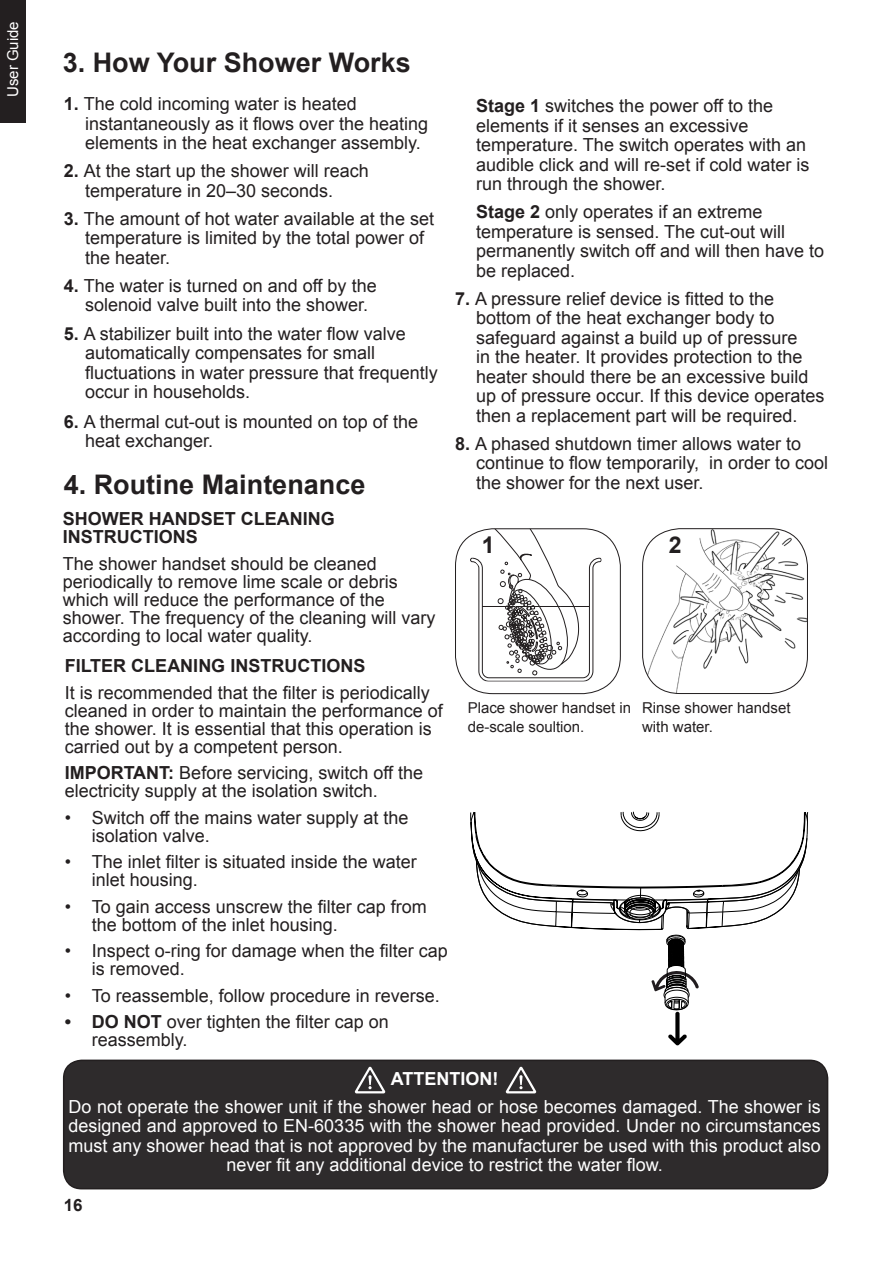
<style>
.page{position:relative;width:893px;height:1263px;background:#fff}
.page>*{position:absolute;margin:0;border:0;box-sizing:border-box;transform-origin:0 0}
.Bold_Body_Copy_inden{font:700 27px "Arial";color:#231f20}
.Bold_Body_Copy_inden-2{font:700 23.1px "Arial";color:#231f20}
.Bold_Body_Copy_inden-3{font:18px/19.5px "Arial";color:#231f20}
.Bold_Body_Copy_inden-4{font:18px/19.5px "Arial";color:#fff;text-align:center}
.Bold_Body_Copy_inden-5{font:700 18px/18px "Arial";color:#231f20}
.Bold_Body_Copy_inden-6{font:700 18px "Arial";color:#fff}
.t1{font:700 16.95px "Arial";color:#231f20}
.Bold_Body_Copy_inden-7{font:15px/19.5px "Arial";color:#231f20}
.t2{font:15px "Arial";color:#fff}
.s1{font-weight:700}
</style>
<div class="page">
<img style="left:643px;top:529px;width:164px;height:164px">
<div style="left:642px;top:528px;width:166px;height:166px;border:1px solid #231f20;border-radius:37px"></div>
<svg style="left:455px;top:529px;width:147px;height:152px"></svg>
<div style="left:455px;top:528px;width:166px;height:166px;border:1px solid #231f20;border-radius:37px"></div>
<div style="left:0;top:0;width:25px;height:122px;background:#231f20"></div>
<svg style="left:651px;top:944px;width:48px;height:101px"></svg>
<svg style="left:471px;top:811px;width:337px;height:133px"></svg>
<div style="left:64px;top:1060px;width:764px;height:129px;background:#2e2b2c;border-radius:18px"></div>
<div style="left:63px;top:1059px;width:765px;height:130px;border:2px solid #231f20;border-radius:18px"></div>
<svg style="left:355px;top:1067px;width:30px;height:26px"></svg>
<svg style="left:506px;top:1067px;width:30px;height:26px"></svg>
<p class="t2" style="left:3px;top:97px;width:77px;rotate:-90deg">User Guide</p>
<p class="Bold_Body_Copy_inden" style="left:63px;top:45px;width:350px">3. How Your Shower Works</p>
<p class="Bold_Body_Copy_inden-3" style="left:85px;top:95px;width:345px;text-indent:-21px"><span class="s1">1.</span> The cold incoming water is heated instantaneously as it flows over the heating elements in the heat exchanger assembly.</p>
<p class="Bold_Body_Copy_inden-3" style="left:85px;top:162px;width:285px;text-indent:-21px"><span class="s1">2.</span> At the start up the shower will reach temperature in 20–30 seconds.</p>
<p class="Bold_Body_Copy_inden-3" style="left:85px;top:209px;width:350px;text-indent:-21px"><span class="s1">3.</span> The amount of hot water available at the set temperature is limited by the total power of the heater.</p>
<p class="Bold_Body_Copy_inden-3" style="left:85px;top:276px;width:293px;text-indent:-21px"><span class="s1">4.</span> The water is turned on and off by the solenoid valve built into the shower.</p>
<p class="Bold_Body_Copy_inden-3" style="left:85px;top:324px;width:354px;text-indent:-21px"><span class="s1">5.</span> A stabilizer built into the water flow valve automatically compensates for small fluctuations in water pressure that frequently occur in households.</p>
<p class="Bold_Body_Copy_inden-3" style="left:85px;top:412px;width:334px;text-indent:-21px"><span class="s1">6.</span> A thermal cut-out is mounted on top of the heat exchanger.</p>
<p class="Bold_Body_Copy_inden" style="left:64px;top:467px;width:303px">4. Routine Maintenance</p>
<p class="Bold_Body_Copy_inden-5" style="left:63px;top:510px;width:273px">SHOWER HANDSET CLEANING<br>INSTRUCTIONS</p>
<p class="Bold_Body_Copy_inden-3" style="left:63px;top:555px;width:374px;line-height:18px">The shower handset should be cleaned periodically to remove lime scale or debris which will reduce the performance of the shower. The frequency of the cleaning will vary according to local water quality.</p>
<p class="Bold_Body_Copy_inden-5" style="left:65px;top:657px;width:302px">FILTER CLEANING INSTRUCTIONS</p>
<p class="Bold_Body_Copy_inden-3" style="left:65px;top:684px;width:380px;line-height:18px">It is recommended that the filter is periodically cleaned in order to maintain the performance of the shower. It is essential that this operation is carried out by a competent person.</p>
<p class="Bold_Body_Copy_inden-3" style="left:65px;top:764px;width:360px;line-height:18px"><span class="s1">IMPORTANT:</span> Before servicing, switch off the electricity supply at the isolation switch.</p>
<p class="Bold_Body_Copy_inden-3" style="left:92px;top:809px;width:318px;line-height:18px;text-indent:-27px">• Switch off the mains water supply at the isolation valve.</p>
<p class="Bold_Body_Copy_inden-3" style="left:92px;top:853px;width:327px;line-height:18px;text-indent:-27px">• The inlet filter is situated inside the water inlet housing.</p>
<p class="Bold_Body_Copy_inden-3" style="left:92px;top:898px;width:337px;line-height:18px;text-indent:-27px">• To gain access unscrew the filter cap from the bottom of the inlet housing.</p>
<p class="Bold_Body_Copy_inden-3" style="left:92px;top:942px;width:358px;line-height:18px;text-indent:-27px">• Inspect o-ring for damage when the filter cap is removed.</p>
<p class="Bold_Body_Copy_inden-3" style="left:65px;top:986px;width:377px">• To reassemble, follow procedure in reverse.</p>
<p class="Bold_Body_Copy_inden-3" style="left:92px;top:1013px;width:299px;line-height:18px;text-indent:-27px"><span class="s1">• DO NOT</span> over tighten the filter cap on reassembly.</p>
<p class="Bold_Body_Copy_inden-3" style="left:476px;top:96px;width:335px"><span class="s1">Stage 1</span> switches the power off to the elements if it senses an excessive temperature. The switch operates with an audible click and will re-set if cold water is run through the shower.</p>
<p class="Bold_Body_Copy_inden-3" style="left:476px;top:202px;width:349px"><span class="s1">Stage 2</span> only operates if an extreme temperature is sensed. The cut-out will permanently switch off and will then have to be replaced.</p>
<p class="Bold_Body_Copy_inden-3" style="left:476px;top:289px;width:350px;text-indent:-21px"><span class="s1">7.</span> A pressure relief device is fitted to the bottom of the heat exchanger body to safeguard against a build up of pressure<br>in the heater. It provides protection to the heater should there be an excessive build up of pressure occur. If this device operates then a replacement part will be required.</p>
<p class="Bold_Body_Copy_inden-3" style="left:476px;top:434px;width:353px;text-indent:-21px"><span class="s1">8.</span> A phased shutdown timer allows water to continue to flow temporarily, in order to cool the shower for the next user.</p>
<p class="Bold_Body_Copy_inden-2" style="left:482px;top:529px;width:14px">1</p>
<p class="Bold_Body_Copy_inden-2" style="left:669px;top:529px;width:14px">2</p>
<p class="Bold_Body_Copy_inden-7" style="left:468px;top:698px;width:165px">Place shower handset in de-scale soultion.</p>
<p class="Bold_Body_Copy_inden-7" style="left:642px;top:698px;width:150px">Rinse shower handset with water.</p>
<p class="Bold_Body_Copy_inden-6" style="left:391px;top:1066px;width:109px">ATTENTION!</p>
<p class="Bold_Body_Copy_inden-4" style="left:68px;top:1097px;width:754px">Do not operate the shower unit if the shower head or hose becomes damaged. The shower is designed and approved to EN-60335 with the shower head provided. Under no circumstances must any shower head that is not approved by the manufacturer be used with this product also never fit any additional device to restrict the water flow.</p>
<p class="t1" style="left:64px;top:1194px;width:20px">16</p>
</div>
